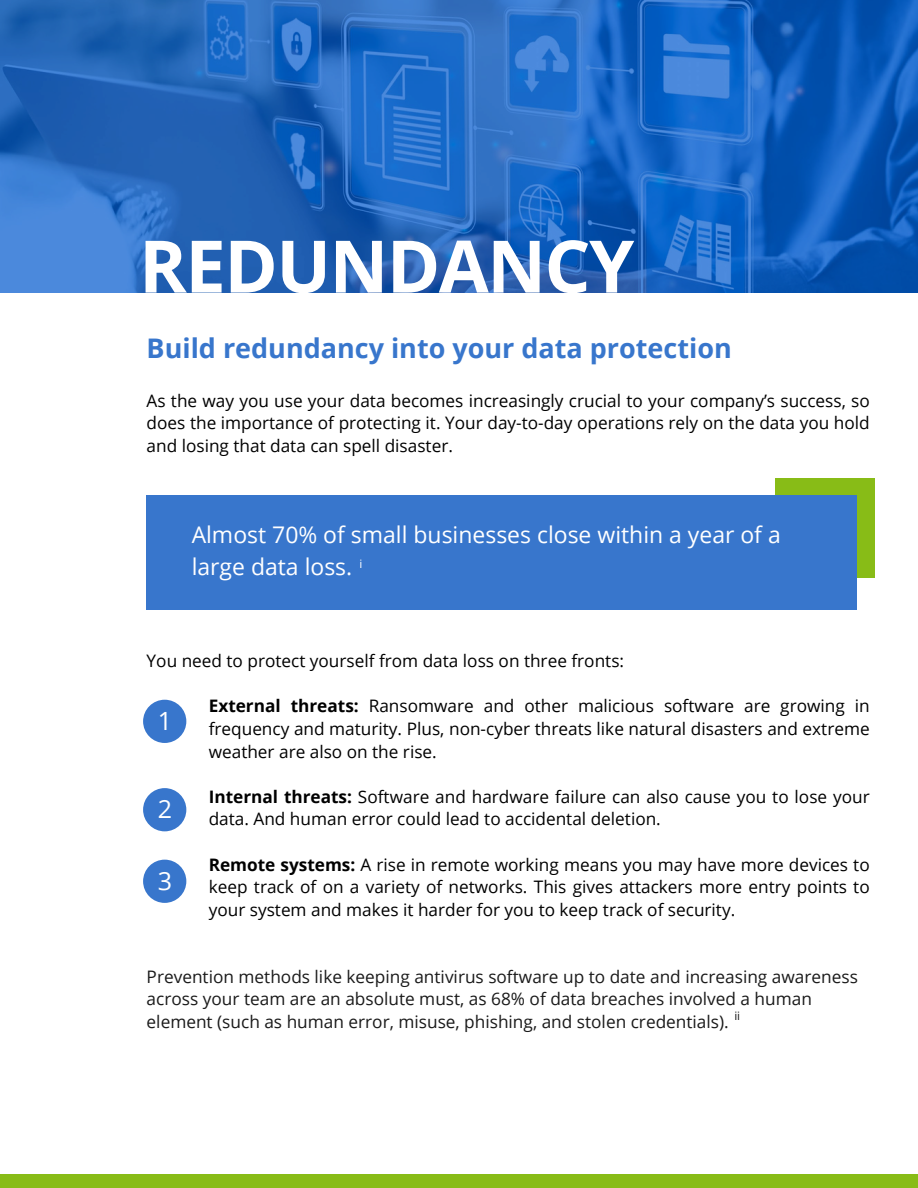
<style>
.page{position:relative;width:918px;height:1188px;background:#fff}
.page>*{position:absolute;margin:0;border:0;box-sizing:border-box;transform-origin:0 0}
.t1{font:700 72.45px "Open Sans";letter-spacing:-.02em;color:#fff}
.t2{font:700 27px "Open Sans";color:#3876cc}
.t3{font:25.05px "Open Sans";color:#fff}
.t4{font:22.95px/31.8px "Open Sans";color:#fff}
.t5{font:17.25px/22.6px "Open Sans";color:#000;text-align:justify}
.t6{font:17.25px/22.5px "Open Sans";color:#1a1a1a}
.t7{font:11.55px "Open Sans";color:#1a1a1a}
.t8{font:11.55px "Open Sans";color:#fff}
.s1{font-weight:700}
</style>
<div class="page">
<svg style="left:0;top:0;width:918px;height:293px;background:#2066bf"></svg>
<div style="left:0;top:1175px;width:918px;height:13px;background:#88bc17"></div>
<div style="left:775px;top:479px;width:100px;height:99px;background:#88bc17"></div>
<div style="left:147px;top:496px;width:710px;height:114px;background:#3876cc"></div>
<div style="left:143px;top:700px;width:43px;height:43px;background:#3876cc;border-radius:50%"></div>
<div style="left:143px;top:788px;width:43px;height:43px;background:#3876cc;border-radius:50%"></div>
<div style="left:143px;top:860px;width:43px;height:43px;background:#3876cc;border-radius:50%"></div>
<p class="t1" style="left:139px;top:215px;width:497px">REDUNDANCY</p>
<p class="t2" style="left:147px;top:329px;width:587px">Build redundancy into your data protection</p>
<p class="t5" style="left:147px;top:389px;width:725px">As the way you use your data becomes increasingly crucial to your company’s success, so does the importance of protecting it. Your day-to-day operations rely on the data you hold and losing that data can spell disaster.</p>
<p class="t4" style="left:192px;top:518px;width:591px">Almost 70% of small businesses close within a year of a large data loss.</p>
<h4 class="t8" style="left:360px;top:555px;width:4px">i</h4>
<h1 class="t5" style="left:147px;top:649px;width:479px">You need to protect yourself from data loss on three fronts:</h1>
<h2 class="t5" style="left:209px;top:694px;width:663px"><span class="s1">External threats:</span> Ransomware and other malicious software are growing in frequency and maturity. Plus, non-cyber threats like natural disasters and extreme weather are also on the rise.</h2>
<h4 class="t5" style="left:209px;top:785px;width:663px"><span class="s1">Internal threats:</span> Software and hardware failure can also cause you to lose your data. And human error could lead to accidental deletion.</h4>
<h3 class="t5" style="left:209px;top:853px;width:663px"><span class="s1">Remote systems:</span> A rise in remote working means you may have more devices to keep track of on a variety of networks. This gives attackers more entry points to your system and makes it harder for you to keep track of security.</h3>
<p class="t3" style="left:158px;top:703px;width:16px">1</p>
<p class="t3" style="left:158px;top:791px;width:16px">2</p>
<p class="t3" style="left:158px;top:863px;width:16px">3</p>
<p class="t6" style="left:147px;top:965px;width:713px">Prevention methods like keeping antivirus software up to date and increasing awareness across your team are an absolute must, as 68% of data breaches involved a human element (such as human error, misuse, phishing, and stolen credentials).</p>
<h4 class="t7" style="left:734px;top:1007px;width:7px">ii</h4>
</div>
